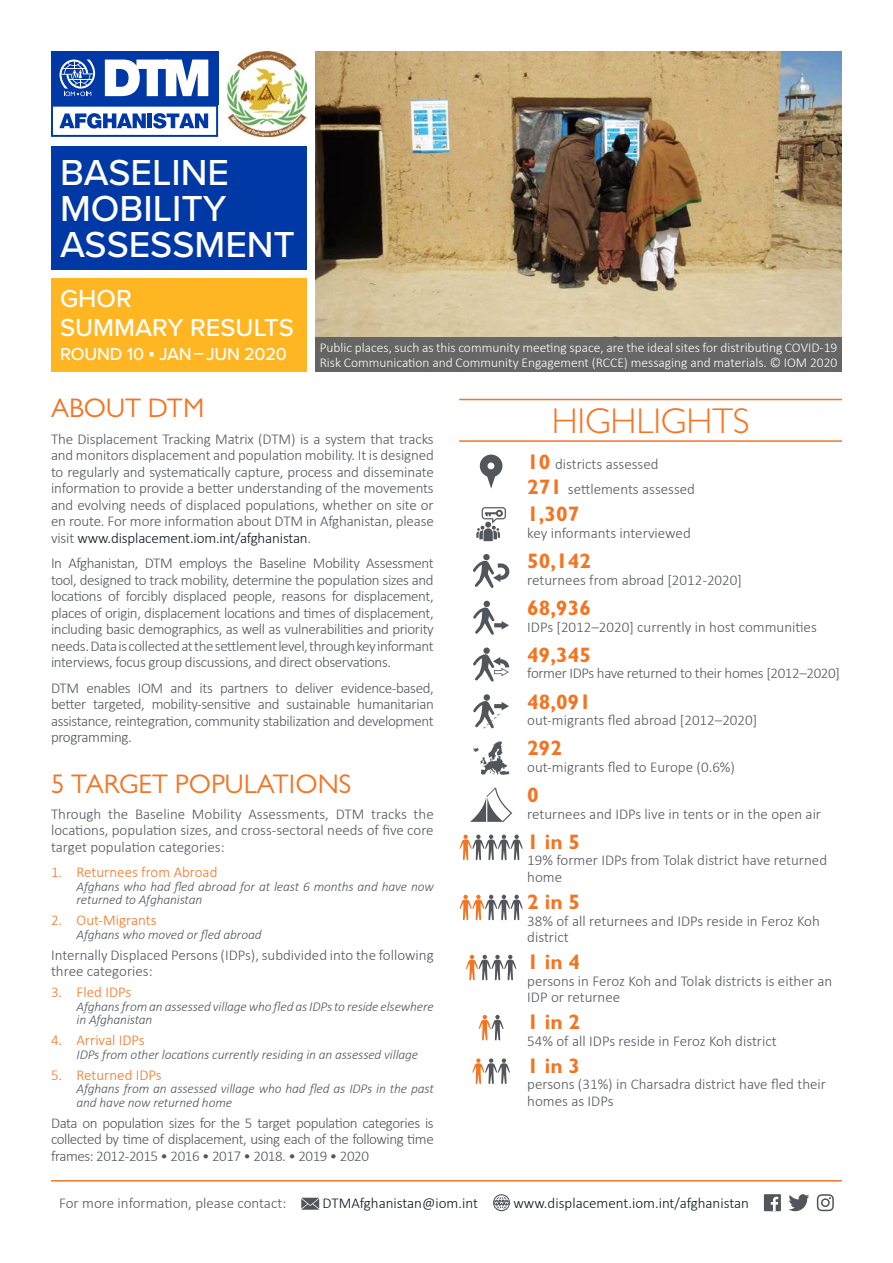
<style>
.page{position:relative;width:893px;height:1263px;background:#fff}
.page>*{position:absolute;margin:0;border:0;box-sizing:border-box;transform-origin:0 0}
.t1{font:500 37.5px/36px "Proxima Nova";color:#fff}
.Section_Heading{font:300 36px "Gill Sans MT Pro";color:#f37524}
.Heading_Article_L1{font:27px "Gill Sans MT Pro";color:#f37524}
.t2{font:500 25.5px "Proxima Nova";color:#fff}
.Infographic_Number_T{font:700 21px "Gill Sans MT Pro";color:#f37524}
.Body_Text{font:700 21px "Gill Sans MT Pro";color:#f37524}
.Infographic_Table_Te{font:700 21px "Gill Sans MT Pro";color:#f37524}
.t3{font:500 18px "Proxima Nova";letter-spacing:-.01em;color:#fff}
.Body_Text-2{font:300 15px/16.5px "Calibri";letter-spacing:-.01em;color:#52555b;text-align:justify}
.Infographic_Table_Te-2{font:300 15px/16.5px "Calibri";color:#52555b}
.t4{font:300 15px "Calibri";color:#f37524}
.Body_Text-3{font:300 15px "Calibri";color:#0a1720}
.Infographic_Table_Te-3{font:300 15px "Calibri";letter-spacing:-.025em;color:#52555b}
.Infographic_Number_T-2{font:300 15px "Calibri";color:#52555b}
.Numbered_List_L1_-_N{font:italic 300 13.5px/13.5px "Calibri";letter-spacing:-.01em;color:#52555b}
.Captions{font:300 13.5px/15px "Calibri";color:#fff}
.s1{font-family:"Calibri";font-weight:400}
.s2{color:#0a1720}
.s3{font-family:"Gill Sans MT Pro";font-weight:700;font-size:21px;color:#f37524}
</style>
<div class="page">
<svg style="left:480px;top:455px;width:22px;height:34px"></svg>
<svg style="left:476px;top:507px;width:30px;height:34px"></svg>
<svg style="left:473px;top:554px;width:36px;height:34px"></svg>
<svg style="left:473px;top:600px;width:36px;height:35px"></svg>
<svg style="left:473px;top:647px;width:36px;height:34px"></svg>
<svg style="left:473px;top:694px;width:36px;height:34px"></svg>
<svg style="left:473px;top:741px;width:36px;height:34px"></svg>
<svg style="left:470px;top:788px;width:42px;height:34px"></svg>
<svg style="left:460px;top:835px;width:63px;height:25px"></svg>
<svg style="left:460px;top:895px;width:63px;height:25px"></svg>
<svg style="left:466px;top:955px;width:50px;height:25px"></svg>
<svg style="left:479px;top:1015px;width:25px;height:25px"></svg>
<svg style="left:472px;top:1058px;width:38px;height:26px"></svg>
<hr style="left:459px;top:399px;width:383px;height:1px;background:#f37524">
<hr style="left:459px;top:440px;width:383px;height:2px;background:#f37524">
<hr style="left:51px;top:1180px;width:791px;height:1px;background:#f37524">
<svg style="left:301px;top:1198px;width:18px;height:12px"></svg>
<svg style="left:493px;top:1194px;width:17px;height:17px"></svg>
<svg style="left:494px;top:1195px;width:15px;height:15px"></svg>
<div style="left:764px;top:1194px;width:17px;height:17px;background:#52555b"></div>
<svg style="left:771px;top:1197px;width:7px;height:14px"></svg>
<svg style="left:788px;top:1194px;width:21px;height:17px"></svg>
<svg style="left:817px;top:1194px;width:17px;height:17px"></svg>
<div style="left:51px;top:146px;width:255px;height:123px;background:#0039a6"></div>
<div style="left:51px;top:278px;width:255px;height:94px;background:#ffb622"></div>
<div style="left:51px;top:51px;width:167px;height:54px;background:#0038a6"></div>
<svg style="left:105px;top:60px;width:103px;height:36px"></svg>
<svg style="left:60px;top:60px;width:35px;height:36px"></svg>
<svg style="left:51px;top:105px;width:167px;height:32px"></svg>
<img style="left:227px;top:51px;width:79px;height:86px">
<img style="left:315px;top:51px;width:527px;height:287px">
<div style="left:315px;top:338px;width:527px;height:34px;background:#666"></div>
<p class="t1" style="left:60px;top:153px;width:237px">BASELINE<br>MOBILITY<br>ASSESSMENT</p>
<p class="t2" style="left:60px;top:280px;width:73px">GHOR</p>
<p class="t2" style="left:60px;top:308px;width:235px">SUMMARY RESULTS</p>
<p class="t3" style="left:60px;top:340px;width:228px">ROUND 10 <span class="s1">▪</span> JAN – JUN 2020</p>
<p class="Captions" style="left:320px;top:340px;width:519px">Public places, such as this community meeting space, are the ideal sites for distributing COVID-19<br>Risk Communication and Community Engagement (RCCE) messaging and materials. © IOM 2020</p>
<p class="Heading_Article_L1" style="left:51px;top:392px;width:155px">ABOUT DTM</p>
<p class="Body_Text-2" style="left:51px;top:430px;width:384px">The Displacement Tracking Matrix (DTM) is a system that tracks and monitors displacement and population mobility. It is designed to regularly and systematically capture, process and disseminate information to provide a better understanding of the movements and evolving needs of displaced populations, whether on site or en route. For more information about DTM in Afghanistan, please visit <span class="s2">www.displacement.iom.int/afghanistan</span>.</p>
<p class="Body_Text-2" style="left:51px;top:555px;width:384px">In Afghanistan, DTM employs the Baseline Mobility Assessment tool, designed to track mobility, determine the population sizes and locations of forcibly displaced people, reasons for displacement, places of origin, displacement locations and times of displacement, including basic demographics, as well as vulnerabilities and priority needs. Data is collected at the settlement level, through key informant interviews, focus group discussions, and direct observations.</p>
<p class="Body_Text-2" style="left:51px;top:679px;width:384px">DTM enables IOM and its partners to deliver evidence-based, better targeted, mobility-sensitive and sustainable humanitarian assistance, reintegration, community stabilization and development programming.</p>
<p class="Heading_Article_L1" style="left:51px;top:767px;width:302px">5 TARGET POPULATIONS</p>
<p class="Body_Text-2" style="left:51px;top:805px;width:384px">Through the Baseline Mobility Assessments, DTM tracks the locations, population sizes, and cross-sectoral needs of five core target population categories:</p>
<p class="t4" style="left:51px;top:863px;width:168px">1. Returnees from Abroad</p>
<p class="Numbered_List_L1_-_N" style="left:77px;top:879px;width:359px">Afghans who had fled abroad for at least 6 months and have now returned to Afghanistan</p>
<p class="t4" style="left:51px;top:911px;width:107px">2. Out-Migrants</p>
<p class="Numbered_List_L1_-_N" style="left:77px;top:927px;width:187px">Afghans who moved or fled abroad</p>
<p class="Body_Text-2" style="left:51px;top:946px;width:384px">Internally Displaced Persons (IDPs), subdivided into the following three categories:</p>
<p class="t4" style="left:51px;top:983px;width:82px">3. Fled IDPs</p>
<p class="Numbered_List_L1_-_N" style="left:77px;top:999px;width:359px">Afghans from an assessed village who fled as IDPs to reside elsewhere in Afghanistan</p>
<p class="t4" style="left:51px;top:1031px;width:95px">4. Arrival IDPs</p>
<p class="Numbered_List_L1_-_N" style="left:77px;top:1047px;width:343px">IDPs from other locations currently residing in an assessed village</p>
<p class="t4" style="left:51px;top:1066px;width:112px">5. Returned IDPs</p>
<p class="Numbered_List_L1_-_N" style="left:77px;top:1082px;width:359px">Afghans from an assessed village who had fled as IDPs in the past and have now returned home</p>
<p class="Body_Text-2" style="left:51px;top:1114px;width:384px">Data on population sizes for the 5 target population categories is collected by time of displacement, using each of the following time frames: 2012-2015 • 2016 • 2017 • 2018. • 2019 • 2020</p>
<p class="Section_Heading" style="left:552px;top:399px;width:199px">HIGHLIGHTS</p>
<p class="Body_Text-2" style="left:527px;top:455px;width:133px"><span class="s3">10</span> districts assessed</p>
<p class="Body_Text-2" style="left:527px;top:481px;width:169px"><span class="s3">271</span> settlements assessed</p>
<p class="Body_Text" style="left:527px;top:501px;width:54px">1,307</p>
<p class="Infographic_Number_T-2" style="left:527px;top:524px;width:165px">key informants interviewed</p>
<p class="Infographic_Number_T" style="left:527px;top:548px;width:65px">50,142</p>
<p class="Infographic_Table_Te-2" style="left:527px;top:571px;width:216px">returnees from abroad [2012-2020]</p>
<p class="Infographic_Number_T" style="left:527px;top:595px;width:65px">68,936</p>
<p class="Infographic_Table_Te-2" style="left:527px;top:618px;width:291px">IDPs [2012–2020] currently in host communities</p>
<p class="Infographic_Number_T" style="left:527px;top:642px;width:65px">49,345</p>
<p class="Infographic_Table_Te-3" style="left:527px;top:664px;width:314px">former IDPs have returned to their homes [2012–2020]</p>
<p class="Infographic_Number_T" style="left:527px;top:688px;width:65px">48,091</p>
<p class="Infographic_Table_Te-2" style="left:527px;top:712px;width:231px">out-migrants fled abroad [2012–2020]</p>
<p class="Body_Text" style="left:527px;top:735px;width:36px">292</p>
<p class="Infographic_Table_Te-2" style="left:527px;top:758px;width:209px">out-migrants fled to Europe (0.6%)</p>
<p class="Infographic_Table_Te" style="left:527px;top:782px;width:13px">0</p>
<p class="Infographic_Table_Te-2" style="left:527px;top:805px;width:295px">returnees and IDPs live in tents or in the open air</p>
<p class="Infographic_Table_Te" style="left:527px;top:829px;width:54px">1 in 5</p>
<p class="Infographic_Table_Te-2" style="left:527px;top:852px;width:301px">19% former IDPs from Tolak district have returned home</p>
<p class="Infographic_Number_T" style="left:527px;top:889px;width:54px">2 in 5</p>
<p class="Infographic_Table_Te-2" style="left:527px;top:912px;width:294px">38% of all returnees and IDPs reside in Feroz Koh district</p>
<p class="Infographic_Number_T" style="left:527px;top:949px;width:54px">1 in 4</p>
<p class="Infographic_Table_Te-2" style="left:527px;top:972px;width:306px">persons in Feroz Koh and Tolak districts is either an<br>IDP or returnee</p>
<p class="Infographic_Number_T" style="left:527px;top:1009px;width:54px">1 in 2</p>
<p class="Infographic_Table_Te-2" style="left:527px;top:1032px;width:251px">54% of all IDPs reside in Feroz Koh district</p>
<p class="Infographic_Number_T" style="left:527px;top:1053px;width:54px">1 in 3</p>
<p class="Infographic_Table_Te-2" style="left:527px;top:1076px;width:300px">persons (31%) in Charsadra district have fled their homes as IDPs</p>
<p class="Body_Text-2" style="left:59px;top:1195px;width:229px">For more information, please contact:</p>
<p class="Body_Text-3" style="left:323px;top:1194px;width:157px">DTMAfghanistan@iom.int</p>
<p class="Body_Text-3" style="left:513px;top:1194px;width:237px">www.displacement.iom.int/afghanistan</p>
</div>
